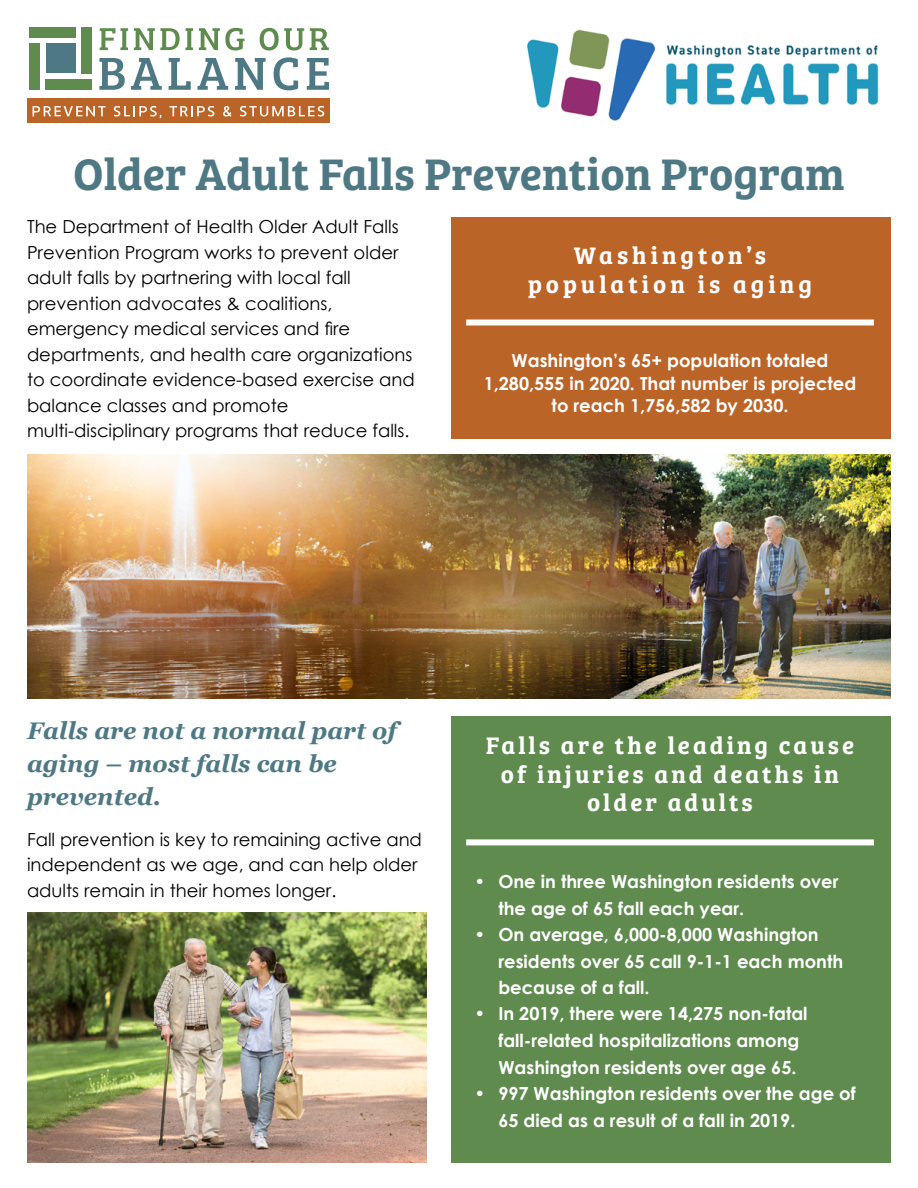
<style>
.page{position:relative;width:918px;height:1188px;background:#fff}
.page>*{position:absolute;margin:0;border:0;box-sizing:border-box;transform-origin:0 0}
.t1{font:45.75px "Bree Serif Sb";color:#4e7984}
.t2{font:24.75px/28.5px "Bree Serif Sb";letter-spacing:.12em;color:#fff;text-align:center}
.t3{font:24.75px/28.5px "Bree Serif Sb";letter-spacing:.16em;color:#fff;text-align:center}
.t4{font:italic 700 24px "Georgia";color:#4e7984}
.t5{font:18px/25.5px "Century Gothic";color:#000}
.t6{font:700 18px/26.5px "Century Gothic";color:#fff}
</style>
<div class="page">
<div style="left:452px;top:218px;width:439px;height:221px;background:#ba6428"></div>
<div style="left:452px;top:716px;width:439px;height:446px;background:#5f8c4e"></div>
<div style="left:29px;top:27px;width:47px;height:11px;background:#5f8c4e"></div>
<svg style="left:100px;top:28px;width:28px;height:22px"></svg>
<svg style="left:134px;top:28px;width:59px;height:22px"></svg>
<svg style="left:199px;top:28px;width:45px;height:22px"></svg>
<svg style="left:260px;top:28px;width:44px;height:23px"></svg>
<svg style="left:310px;top:28px;width:19px;height:22px"></svg>
<svg style="left:99px;top:58px;width:26px;height:32px"></svg>
<svg style="left:131px;top:58px;width:31px;height:32px"></svg>
<svg style="left:169px;top:58px;width:22px;height:32px"></svg>
<svg style="left:197px;top:58px;width:31px;height:32px"></svg>
<svg style="left:235px;top:58px;width:31px;height:32px"></svg>
<svg style="left:274px;top:57px;width:24px;height:33px"></svg>
<svg style="left:307px;top:58px;width:22px;height:32px"></svg>
<div style="left:46px;top:43px;width:30px;height:30px;background:#4e7984"></div>
<div style="left:45px;top:79px;width:47px;height:11px;background:#5f8c4e"></div>
<div style="left:82px;top:27px;width:10px;height:47px;background:#5f8c4e"></div>
<div style="left:29px;top:43px;width:11px;height:47px;background:#5f8c4e"></div>
<div style="left:27px;top:98px;width:302px;height:25px;background:#ba6428"></div>
<svg style="left:33px;top:106px;width:73px;height:10px"></svg>
<svg style="left:114px;top:106px;width:47px;height:12px"></svg>
<svg style="left:170px;top:106px;width:44px;height:11px"></svg>
<svg style="left:223px;top:106px;width:8px;height:11px"></svg>
<svg style="left:240px;top:106px;width:84px;height:11px"></svg>
<img style="left:527px;top:29px;width:352px;height:92px">
<div style="left:466px;top:320px;width:408px;height:6px;background:#fff"></div>
<img style="left:27px;top:455px;width:864px;height:243px">
<img style="left:27px;top:913px;width:400px;height:249px">
<div style="left:466px;top:839px;width:408px;height:6px;background:#fff"></div>
<p class="t1" style="left:73px;top:139px;width:773px">Older Adult Falls Prevention Program</p>
<p class="t5" style="left:27px;top:214px;width:389px">The Department of Health Older Adult Falls Prevention Program works to prevent older adult falls by partnering with local fall prevention advocates &amp; coalitions, emergency medical services and fire departments, and health care organizations to coordinate evidence-based exercise and balance classes and promote multi-disciplinary programs that reduce falls.</p>
<p class="t3" style="left:528px;top:240px;width:285px">Washington’s population is aging</p>
<p class="t6" style="left:484px;top:349px;width:374px;line-height:22.5px;text-align:center">Washington’s 65+ population totaled<br>1,280,555 in 2020. That number is projected to reach 1,756,582 by 2030.</p>
<p class="t4" style="left:27px;top:715px;width:371px">Falls are not a normal part of</p>
<p class="t4" style="left:27px;top:748px;width:312px">aging – most falls can be</p>
<p class="t4" style="left:27px;top:781px;width:135px">prevented.</p>
<p class="t5" style="left:27px;top:826px;width:396px">Fall prevention is key to remaining active and independent as we age, and can help older adults remain in their homes longer.</p>
<p class="t2" style="left:486px;top:730px;width:370px">Falls are the leading cause of injuries and deaths in older adults</p>
<p class="t6" style="left:498px;top:867px;width:342px;text-indent:-24px">• One in three Washington residents over the age of 65 fall each year.</p>
<p class="t6" style="left:498px;top:920px;width:346px;text-indent:-24px">• On average, 6,000-8,000 Washington residents over 65 call 9-1-1 each month because of a fall.</p>
<p class="t6" style="left:498px;top:1000px;width:311px;text-indent:-24px">• In 2019, there were 14,275 non-fatal fall-related hospitalizations among<br>Washington residents over age 65.</p>
<p class="t6" style="left:498px;top:1079px;width:359px;text-indent:-24px">• 997 Washington residents over the age of<br>65 died as a result of a fall in 2019.</p>
</div>
